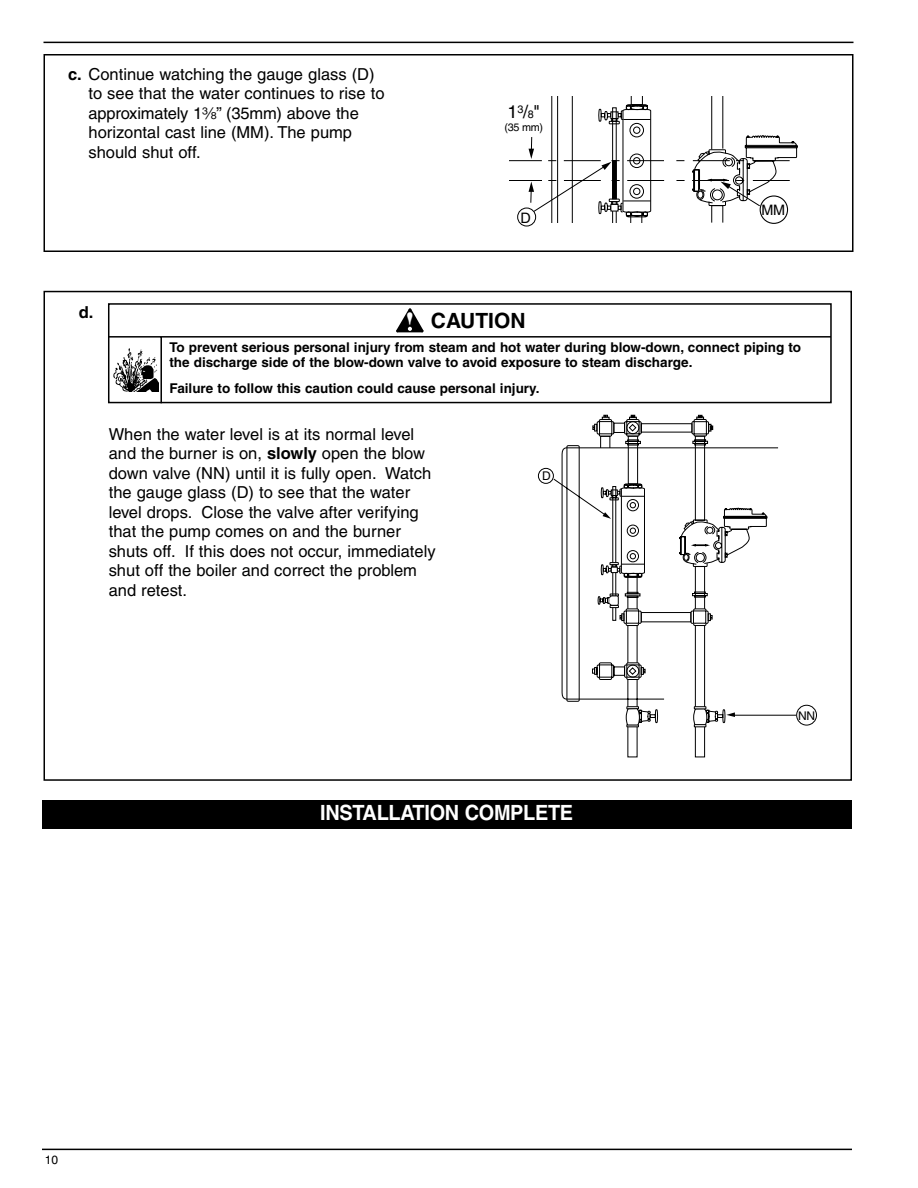
<style>
.page{position:relative;width:918px;height:1188px;background:#fff}
.page>*{position:absolute;margin:0;border:0;box-sizing:border-box;transform-origin:0 0}
.t1{font:700 21px "Helvetica";letter-spacing:-.015em;color:#fff;scale:.95 1}
.t2{font:700 21px "Helvetica";color:#000}
.t3{font:18px "Helvetica";color:#000}
.t4{font:16.5px/19.5px "Helvetica";color:#000}
.t5{font:700 16.5px "Helvetica";color:#000}
.t6{font:14.4px "Helvetica";color:#000}
.t7{font:700 13.5px/15px "Helvetica";color:#000}
.t8{font:12px "Helvetica";color:#000}
.t9{font:10.8px "Helvetica";color:#000}
.s1{font-weight:700}
.s2{font-family:"He Fractions Plain"}
.s3{font-size:10.8px}
.s4{font-family:"Times";font-size:27.15px;color:#fff}
</style>
<div class="page">
<hr style="left:44px;top:42px;width:810px;height:1px;background:#000">
<hr style="left:42px;top:1149px;width:810px;height:1px;background:#000">
<div style="left:538px;top:468px;width:16px;height:16px;border:1px solid #000;border-radius:50%"></div>
<hr style="left:730px;top:715px;width:66px;height:1px;background:#000">
<div style="left:796px;top:705px;width:21px;height:20px;border:1px solid #000;border-radius:50%"></div>
<svg style="left:553px;top:415px;width:215px;height:343px"></svg>
<div style="left:108px;top:303px;width:724px;height:100px;border:2px solid #000"></div>
<svg style="left:396px;top:308px;width:28px;height:24px"></svg>
<hr style="left:109px;top:336px;width:722px;height:2px;background:#000">
<hr style="left:160px;top:337px;width:2px;height:66px;background:#000">
<svg style="left:113px;top:348px;width:45px;height:43px"></svg>
<div style="left:42px;top:801px;width:810px;height:28px;background:#000"></div>
<div style="left:517px;top:208px;width:19px;height:18px;border:1px solid #000;border-radius:50%"></div>
<div style="left:760px;top:195px;width:28px;height:29px;border:1px solid #000;border-radius:50%"></div>
<svg style="left:509px;top:97px;width:289px;height:126px"></svg>
<div style="left:44px;top:54px;width:810px;height:198px;border:2px solid #000"></div>
<p class="t4" style="left:89px;top:66px;width:298px;text-indent:-20px"><span class="s1">c.</span> Continue watching the gauge glass (D) to see that the water continues to rise to approximately 1<span class="s2">a</span>” (35mm) above the horizontal cast line (MM). The pump should shut off.</p>
<p class="t3" style="left:508px;top:105px;width:34px">1<sup>3</sup>/<span class="s3">8</span>"</p>
<p class="t9" style="left:504px;top:123px;width:40px">(35 mm)</p>
<p class="t6" style="left:521px;top:212px;width:12px">D</p>
<p class="t5" style="left:79px;top:306px;width:16px">d.</p>
<p class="t2" style="left:405px;top:313px;width:122px"><span class="s4">!</span> CAUTION</p>
<p class="t6" style="left:762px;top:205px;width:25px">MM</p>
<p class="t7" style="left:169px;top:341px;width:633px">To prevent serious personal injury from steam and hot water during blow-down, connect piping to the discharge side of the blow-down valve to avoid exposure to steam discharge.</p>
<p class="t7" style="left:169px;top:382px;width:372px">Failure to follow this caution could cause personal injury.</p>
<p class="t4" style="left:109px;top:426px;width:328px">When the water level is at its normal level and the burner is on, <span class="s1">slowly</span> open the blow down valve (NN) until it is fully open. Watch the gauge glass (D) to see that the water level drops. Close the valve after verifying that the pump comes on and the burner shuts off. If this does not occur, immediately shut off the boiler and correct the problem and retest.</p>
<p class="t8" style="left:542px;top:472px;width:10px">D</p>
<p class="t1" style="left:320px;top:805px;width:268px">INSTALLATION COMPLETE</p>
<p class="t8" style="left:798px;top:711px;width:19px">NN</p>
<p class="t8" style="left:45px;top:1155px;width:15px">10</p>
</div>
